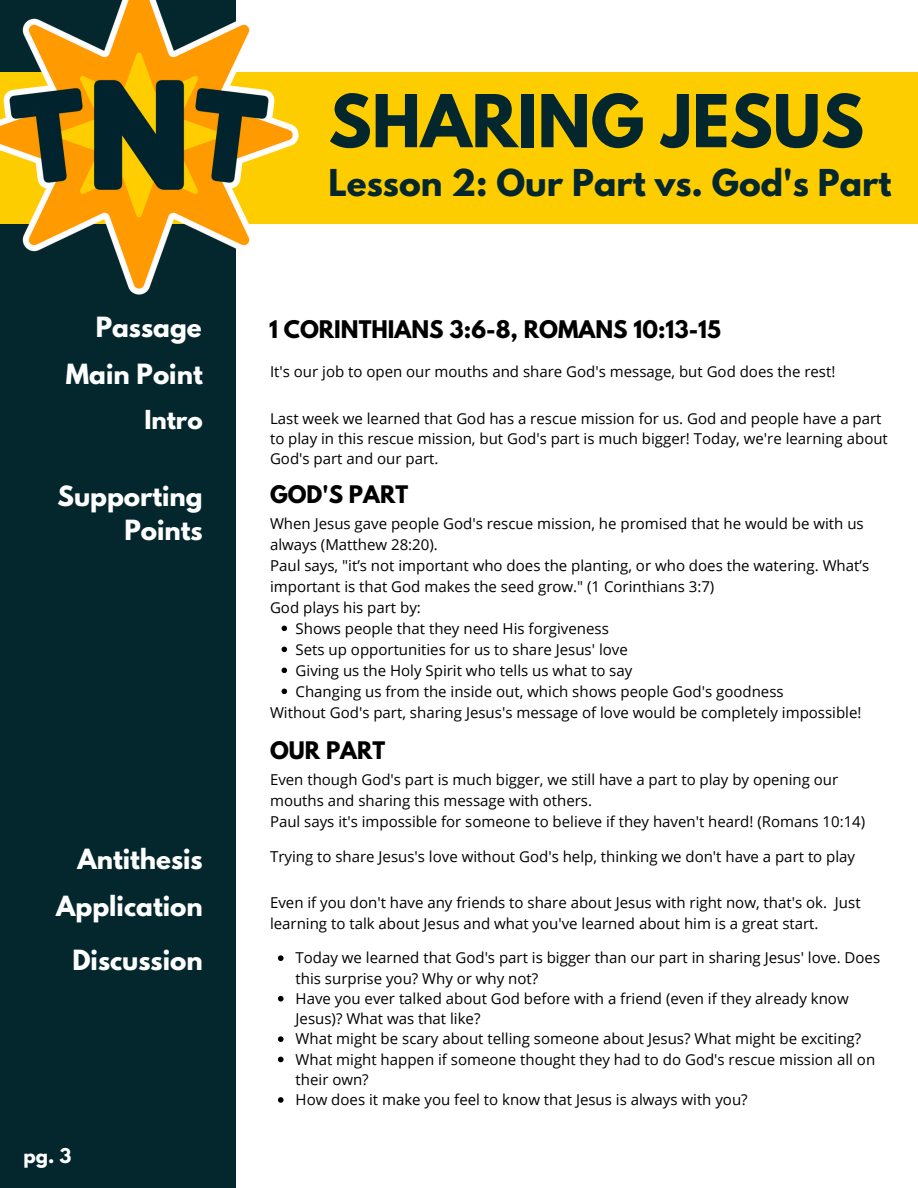
<style>
.page{position:relative;width:918px;height:1188px;background:#fff}
.page>*{position:absolute;margin:0;border:0;box-sizing:border-box;transform-origin:0 0}
.t1{font:700 64.5px "League Spartan";color:#03272d}
.t2{font:700 32.85px "League Spartan";color:#03272d}
.t3{font:700 24.6px/34.3px "League Spartan";color:#fff;text-align:right}
.t4{font:700 23.1px "League Spartan";color:#fff}
.t5{font:700 21.45px "League Spartan";color:#000}
.t6{font:700 18px "League Spartan";color:#fff}
.t7{font:15px/20.2px "Open Sans";color:#000}
</style>
<div class="page">
<div style="left:0;top:0;width:236px;height:1188px;background:#03272d"></div>
<div style="left:0;top:73px;width:918px;height:151px;background:#fdcd00"></div>
<img style="left:0;top:0;width:299px;height:295px">
<svg style="left:282px;top:626px;width:5px;height:5px"></svg>
<svg style="left:282px;top:647px;width:5px;height:5px"></svg>
<svg style="left:282px;top:668px;width:5px;height:5px"></svg>
<svg style="left:282px;top:689px;width:5px;height:5px"></svg>
<svg style="left:278px;top:955px;width:6px;height:6px"></svg>
<svg style="left:278px;top:996px;width:6px;height:6px"></svg>
<svg style="left:278px;top:1036px;width:6px;height:6px"></svg>
<svg style="left:278px;top:1057px;width:6px;height:5px"></svg>
<svg style="left:278px;top:1097px;width:6px;height:6px"></svg>
<p class="t1" style="left:328px;top:89px;width:537px">SHARING JESUS</p>
<p class="t2" style="left:328px;top:166px;width:565px">Lesson 2: Our Part vs. God's Part</p>
<h1 class="t3" style="left:96px;top:314px;width:108px">Passage</h1>
<h5 class="t5" style="left:269px;top:319px;width:453px">1 CORINTHIANS 3:6-8, ROMANS 10:13-15</h5>
<h3 class="t3" style="left:66px;top:360px;width:138px">Main Point</h3>
<h4 class="t7" style="left:270px;top:361px;width:567px">It's our job to open our mouths and share God's message, but God does the rest!</h4>
<h3 class="t4" style="left:144px;top:408px;width:60px">Intro</h3>
<p class="t7" style="left:270px;top:408px;width:619px">Last week we learned that God has a rescue mission for us. God and people have a part to play in this rescue mission, but God's part is much bigger! Today, we're learning about<br>God's part and our part.</p>
<h3 class="t3" style="left:57px;top:482px;width:147px">Supporting<br>Points</h3>
<p class="t5" style="left:270px;top:484px;width:140px">GOD'S PART</p>
<h3 class="t7" style="left:270px;top:512px;width:595px;line-height:21px">When Jesus gave people God's rescue mission, he promised that he would be with us always (Matthew 28:20).</h3>
<p class="t7" style="left:270px;top:554px;width:601px;line-height:21px">Paul says, "it’s not important who does the planting, or who does the watering. What’s important is that God makes the seed grow." (1 Corinthians 3:7)</p>
<p class="t7" style="left:270px;top:597px;width:152px">God plays his part by:</p>
<p class="t7" style="left:296px;top:618px;width:315px">Shows people that they need His forgiveness</p>
<p class="t7" style="left:296px;top:639px;width:334px">Sets up opportunities for us to share Jesus' love</p>
<p class="t7" style="left:296px;top:660px;width:338px">Giving us the Holy Spirit who tells us what to say</p>
<p class="t7" style="left:296px;top:681px;width:490px">Changing us from the inside out, which shows people God's goodness</p>
<p class="t7" style="left:270px;top:702px;width:593px">Without God's part, sharing Jesus's message of love would be completely impossible!</p>
<p class="t5" style="left:270px;top:740px;width:117px">OUR PART</p>
<p class="t7" style="left:270px;top:768px;width:570px;line-height:21px">Even though God's part is much bigger, we still have a part to play by opening our mouths and sharing this message with others.</p>
<p class="t7" style="left:270px;top:811px;width:597px">Paul says it's impossible for someone to believe if they haven't heard! (Romans 10:14)</p>
<p class="t3" style="left:77px;top:845px;width:127px">Antithesis</p>
<p class="t7" style="left:270px;top:846px;width:587px">Trying to share Jesus's love without God's help, thinking we don't have a part to play</p>
<h3 class="t3" style="left:56px;top:892px;width:148px">Application</h3>
<p class="t7" style="left:270px;top:892px;width:592px">Even if you don't have any friends to share about Jesus with right now, that's ok. Just learning to talk about Jesus and what you've learned about him is a great start.</p>
<h3 class="t3" style="left:72px;top:946px;width:132px">Discussion</h3>
<p class="t7" style="left:296px;top:947px;width:586px">Today we learned that God's part is bigger than our part in sharing Jesus' love. Does this surprise you? Why or why not?</p>
<h3 class="t7" style="left:296px;top:988px;width:555px">Have you ever talked about God before with a friend (even if they already know<br>Jesus)? What was that like?</h3>
<p class="t7" style="left:296px;top:1028px;width:567px">What might be scary about telling someone about Jesus? What might be exciting?</p>
<p class="t7" style="left:296px;top:1049px;width:581px">What might happen if someone thought they had to do God's rescue mission all on their own?</p>
<p class="t7" style="left:296px;top:1089px;width:454px">How does it make you feel to know that Jesus is always with you?</p>
<h2 class="t6" style="left:24px;top:1146px;width:49px">pg. 3</h2>
</div>
